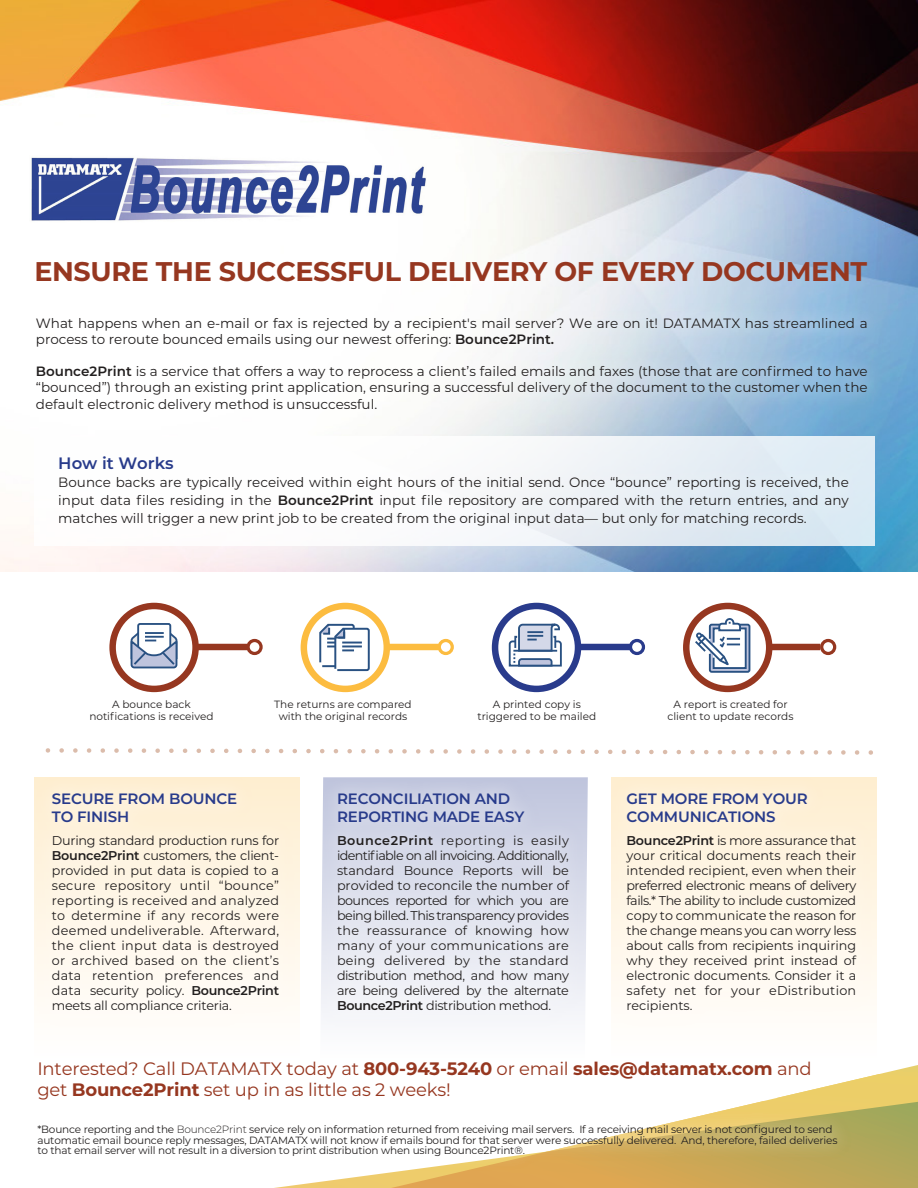
<style>
.page{position:relative;width:918px;height:1188px;background:#fff}
.page>*{position:absolute;margin:0;border:0;box-sizing:border-box;transform-origin:0 0}
.t1{font:700 27px "Montserrat";letter-spacing:-.015em;color:#963720}
.t2{font:18px/21px "Montserrat";letter-spacing:-.01em;color:#963720}
.t3{font:600 16.5px "Montserrat";color:#283b8b}
.t4{font:600 15px/18px "Montserrat";letter-spacing:-.01em;color:#283b8b}
.t5{font:13.5px/16.2px "Montserrat";color:#221f1f;text-align:justify}
.t6{font:12.75px/15px "Montserrat";letter-spacing:-.02em;color:#221f1f;text-align:justify}
.t7{font:10.5px/12.6px "Montserrat";letter-spacing:-.015em;color:#221f1f;text-align:center}
.s1{font-weight:600}
.s2{font-weight:700}
.s3{font-weight:300}
</style>
<div class="page">
<svg style="left:764px;top:1075px;width:154px;height:113px"></svg>
<img style="left:0;top:0;width:918px;height:572px">
<img style="left:13px;top:294px;width:881px;height:177px">
<img style="left:35px;top:432px;width:840px;height:123px">
<img style="left:274px;top:1101px;width:595px;height:87px">
<img style="left:611px;top:777px;width:272px;height:321px">
<img style="left:29px;top:155px;width:417px;height:68px">
<div style="left:552px;top:644px;width:79px;height:6px;background:#293b8c"></div>
<div style="left:629px;top:639px;width:16px;height:16px;border:3px solid #293b8c;border-radius:50%"></div>
<svg style="left:495px;top:606px;width:83px;height:83px"></svg>
<div style="left:492px;top:603px;width:89px;height:89px;border:6px solid #293b8c;border-radius:50%"></div>
<svg style="left:508px;top:623px;width:55px;height:44px"></svg>
<div style="left:743px;top:644px;width:77px;height:6px;background:#963720"></div>
<div style="left:820px;top:639px;width:16px;height:16px;border:3px solid #963720;border-radius:50%"></div>
<svg style="left:686px;top:606px;width:83px;height:83px"></svg>
<div style="left:683px;top:603px;width:89px;height:89px;border:6px solid #963720;border-radius:50%"></div>
<div style="left:709px;top:624px;width:41px;height:49px;border:2px solid #295182;border-radius:2px"></div>
<svg style="left:693px;top:617px;width:55px;height:53px"></svg>
<div style="left:169px;top:644px;width:79px;height:6px;background:#963720"></div>
<div style="left:246px;top:639px;width:17px;height:16px;border:3px solid #963720;border-radius:50%"></div>
<svg style="left:113px;top:606px;width:83px;height:83px"></svg>
<div style="left:109px;top:603px;width:90px;height:89px;border:6px solid #963720;border-radius:50%"></div>
<svg style="left:130px;top:622px;width:48px;height:47px"></svg>
<div style="left:360px;top:644px;width:79px;height:6px;background:#fcbc40"></div>
<div style="left:438px;top:639px;width:16px;height:16px;border:3px solid #fcbc40;border-radius:50%"></div>
<svg style="left:304px;top:606px;width:83px;height:83px"></svg>
<div style="left:301px;top:603px;width:89px;height:89px;border:6px solid #fcbc40;border-radius:50%"></div>
<svg style="left:318px;top:623px;width:53px;height:49px"></svg>
<hr style="left:342px;top:642px;width:20px;height:2px;background:#295182">
<svg style="left:45px;top:748px;width:828px;height:7px"></svg>
<h1 class="t1" style="left:34px;top:251px;width:834px">ENSURE THE SUCCESSFUL DELIVERY OF EVERY DOCUMENT</h1>
<p class="t5" style="left:36px;top:314px;width:833px">What happens when an e-mail or fax is rejected by a recipient's mail server? We are on it! DATAMATX has streamlined a process to reroute bounced emails using our newest offering: <span class="s1">Bounce2Print.</span></p>
<p class="t5" style="left:36px;top:363px;width:833px"><span class="s1">Bounce2Print</span> is a service that offers a way to reprocess a client’s failed emails and faxes (those that are confirmed to have “bounced”) through an existing print application, ensuring a successful delivery of the document to the customer when the default electronic delivery method is unsuccessful.</p>
<p class="t3" style="left:58px;top:451px;width:117px">How it Works</p>
<p class="t5" style="left:58px;top:473px;width:792px;line-height:18px">Bounce backs are typically received within eight hours of the initial send. Once “bounce” reporting is received, the input data files residing in the <span class="s1">Bounce2Print</span> input file repository are compared with the return entries, and any matches will trigger a new print job to be created from the original input data— but only for matching records.</p>
<p class="t7" style="left:89px;top:697px;width:126px">A bounce back notifications is received</p>
<p class="t7" style="left:274px;top:697px;width:139px">The returns are compared with the original records</p>
<p class="t7" style="left:477px;top:697px;width:120px">A printed copy is triggered to be mailed</p>
<p class="t7" style="left:668px;top:697px;width:127px">A report is created for client to update records</p>
<p class="t4" style="left:52px;top:789px;width:187px">SECURE FROM BOUNCE<br>TO FINISH</p>
<p class="t6" style="left:52px;top:832px;width:229px">During standard production runs for <span class="s1">Bounce2Print</span> customers, the client&shy;provided in put data is copied to a secure repository until “bounce” reporting is received and analyzed to determine if any records were deemed undeliverable. Afterward, the client input data is destroyed or archived based on the client’s data retention preferences and data security policy. <span class="s1">Bounce2Print </span>meets all compliance criteria.</p>
<p class="t4" style="left:337px;top:789px;width:189px">RECONCILIATION AND<br>REPORTING MADE EASY</p>
<p class="t6" style="left:337px;top:832px;width:233px"><span class="s1">Bounce2Print</span> reporting is easily identifiable on all invoicing. Additionally, standard Bounce Reports will be provided to reconcile the number of bounces reported for which you are being billed. This transparency provides the reassurance of knowing how many of your communications are being delivered by the standard distribution method, and how many are being delivered by the alternate <span class="s1">Bounce2Print</span> distribution method.</p>
<p class="t4" style="left:627px;top:789px;width:183px">GET MORE FROM YOUR<br>COMMUNICATIONS</p>
<p class="t6" style="left:627px;top:832px;width:231px"><span class="s1">Bounce2Print</span> is more assurance that your critical documents reach their intended recipient, even when their preferred electronic means of delivery fails.* The ability to include customized copy to communicate the reason for the change means you can worry less about calls from recipients inquiring why they received print instead of electronic documents. Consider it a safety net for your eDistribution recipients.</p>
<h2 class="t2" style="left:37px;top:1058px;width:776px">Interested? Call DATAMATX today at <span class="s2">800-943-5240</span> or email <span class="s2">sales@datamatx.com</span> and get <span class="s2">Bounce2Print</span> set up in as little as 2 weeks!</h2>
<p class="t7" style="left:37px;top:1124px;width:802px;line-height:10.5px;text-align:left">*Bounce reporting and the <span class="s3">Bounce2Print</span> service rely on information returned from receiving mail servers. If a receiving mail server is not configured to send automatic email bounce reply messages, DATAMATX will not know if emails bound for that server were successfully delivered. And, therefore, failed deliveries to that email server will not result in a diversion to print distribution when using Bounce2Print®.</p>
</div>
